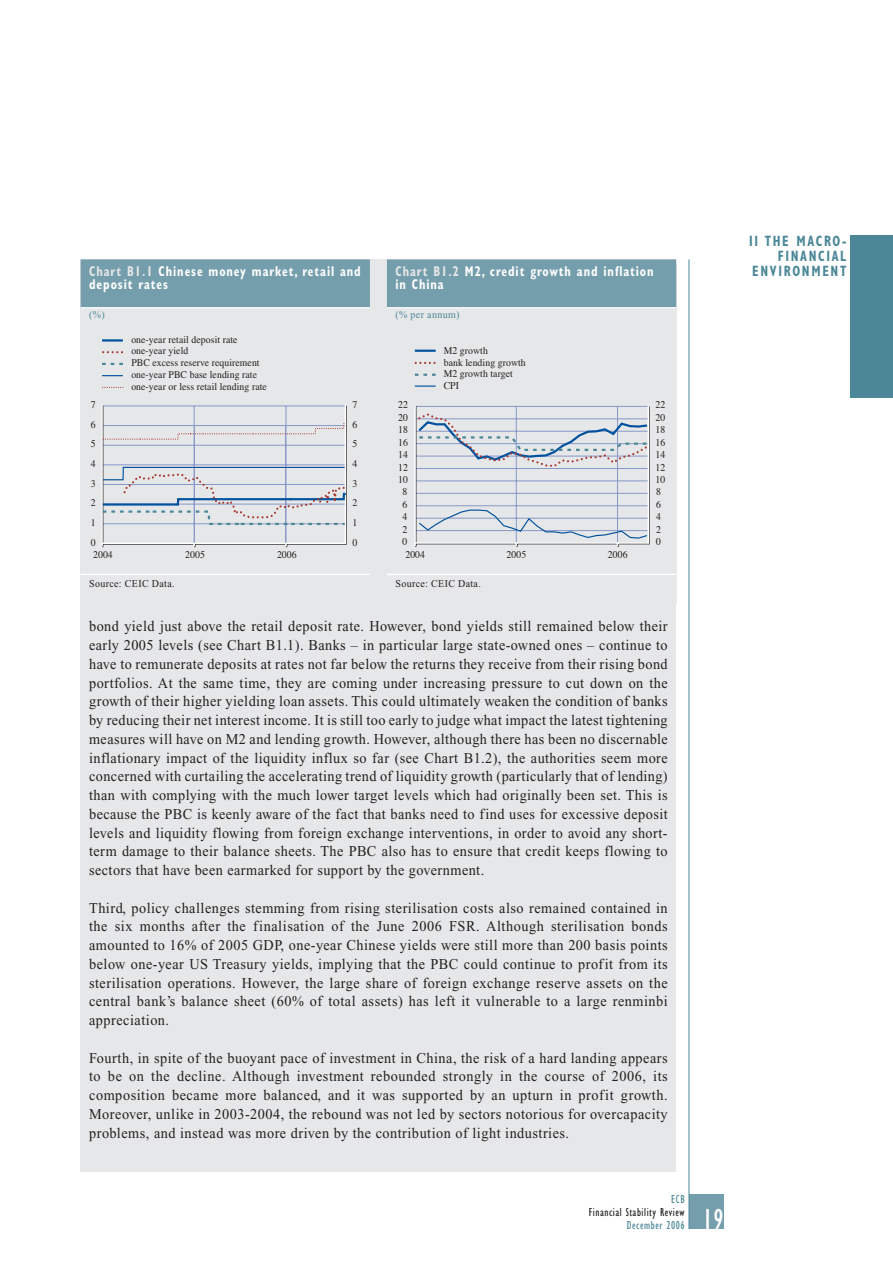
<style>
.page{position:relative;width:893px;height:1263px;background:#fff}
.page>*{position:absolute;margin:0;border:0;box-sizing:border-box;transform-origin:0 0}
.t1{font:condensed 30px "Gill Sans";color:#fff;scale:.95 1}
.t2{font:15px/18.8px "Times New Roman";letter-spacing:.035em;color:#231f20;text-align:justify;scale:.95 1}
.t3{font:700 condensed 15px/15px "Gill Sans";letter-spacing:.13em;color:#4b8797;text-align:right;scale:.85 1}
.t4{font:700 condensed 14.25px/13.5px "Gill Sans";letter-spacing:.075em;color:#fff;scale:.85 1}
.t5{font:condensed 12px "Gill Sans";letter-spacing:.05em;color:#231f20;scale:.95 1}
.t6{font:condensed 12px "Gill Sans";letter-spacing:.05em;color:#4b8797;scale:.95 1}
.t7{font:10.5px "Times New Roman";letter-spacing:.035em;color:#231f20;scale:.95 1}
.t8{font:10.5px "Times New Roman";letter-spacing:.035em;color:#4b8797;scale:.95 1}
.t9{font:10.35px/11.7px "Times";letter-spacing:.005em;color:#231f20;scale:.95 1}
.t10{font:10.2px/11.7px "Times";letter-spacing:.005em;color:#231f20;scale:.95 1}
.s1{color:#e6e7e8}
</style>
<div class="page">
<div style="left:689px;top:1195px;width:34px;height:34px;background:#759eac"></div>
<hr style="left:688px;top:259px;width:1px;height:970px;background:#4b8797">
<div style="left:850px;top:235px;width:42px;height:162px;background:#4b8797"></div>
<div style="left:81px;top:259px;width:595px;height:913px;background:#e6e7e8"></div>
<div style="left:81px;top:259px;width:289px;height:49px;background:#759eac"></div>
<hr style="left:81px;top:307px;width:289px;height:2px;background:#fff">
<div style="left:387px;top:259px;width:289px;height:49px;background:#759eac"></div>
<hr style="left:387px;top:307px;width:289px;height:2px;background:#fff">
<hr style="left:81px;top:574px;width:289px;height:1px;background:#fff">
<hr style="left:387px;top:574px;width:289px;height:1px;background:#fff">
<hr style="left:286px;top:406px;width:1px;height:137px;background:#8898c9">
<hr style="left:194px;top:406px;width:1px;height:137px;background:#8898c9">
<hr style="left:102px;top:406px;width:243px;height:1px;background:#8898c9">
<hr style="left:345px;top:406px;width:2px;height:138px;background:#231f20">
<svg style="left:103px;top:351px;width:20px;height:2px"></svg>
<hr style="left:101px;top:406px;width:2px;height:137px;background:#fff">
<hr style="left:344px;top:406px;width:2px;height:137px;background:#fff">
<svg style="left:101px;top:422px;width:246px;height:126px"></svg>
<hr style="left:102px;top:339px;width:21px;height:3px;background:#00529f">
<svg style="left:102px;top:363px;width:21px;height:2px"></svg>
<svg style="left:102px;top:375px;width:21px;height:1px"></svg>
<svg style="left:103px;top:387px;width:20px;height:1px"></svg>
<hr style="left:516px;top:406px;width:1px;height:137px;background:#8898c9">
<hr style="left:617px;top:406px;width:1px;height:137px;background:#8898c9">
<hr style="left:415px;top:406px;width:233px;height:1px;background:#8898c9">
<hr style="left:415px;top:468px;width:233px;height:1px;background:#8898c9">
<hr style="left:415px;top:481px;width:233px;height:1px;background:#8898c9">
<hr style="left:415px;top:493px;width:233px;height:1px;background:#8898c9">
<hr style="left:415px;top:506px;width:233px;height:1px;background:#8898c9">
<hr style="left:648px;top:407px;width:1px;height:137px;background:#231f20">
<svg style="left:415px;top:362px;width:21px;height:2px"></svg>
<hr style="left:415px;top:350px;width:20px;height:2px;background:#00529f">
<svg style="left:415px;top:374px;width:20px;height:2px"></svg>
<svg style="left:415px;top:386px;width:20px;height:1px"></svg>
<hr style="left:414px;top:406px;width:2px;height:137px;background:#fff">
<hr style="left:647px;top:406px;width:2px;height:137px;background:#fff">
<svg style="left:416px;top:412px;width:234px;height:56px"></svg>
<svg style="left:414px;top:509px;width:234px;height:38px"></svg>
<p class="t4" style="left:89px;top:266px;width:321px"><span class="s1">Chart B1.1</span> Chinese money market, retail and deposit rates</p>
<p class="t8" style="left:89px;top:310px;width:18px">(%)</p>
<p class="t4" style="left:395px;top:266px;width:305px"><span class="s1">Chart B1.2</span> M2, credit growth and inflation in China</p>
<p class="t8" style="left:395px;top:310px;width:69px">(% per annum)</p>
<p class="t10" style="left:131px;top:334px;width:144px">one-year retail deposit rate one-year yield<br>PBC excess reserve requirement one-year PBC base lending rate one-year or less retail lending rate</p>
<p class="t9" style="left:443px;top:345px;width:88px">M2 growth<br>bank lending growth<br>M2 growth target<br>CPI</p>
<p class="t10" style="left:91px;top:400px;width:7px">7</p>
<p class="t10" style="left:352px;top:400px;width:7px">7</p>
<p class="t9" style="left:398px;top:400px;width:12px">22</p>
<p class="t9" style="left:655px;top:400px;width:12px">22</p>
<p class="t10" style="left:91px;top:419px;width:7px">6</p>
<p class="t10" style="left:352px;top:419px;width:7px">6</p>
<p class="t9" style="left:398px;top:412px;width:12px">20</p>
<p class="t9" style="left:398px;top:425px;width:12px">18</p>
<p class="t9" style="left:655px;top:412px;width:12px">20</p>
<p class="t9" style="left:655px;top:425px;width:12px">18</p>
<p class="t10" style="left:91px;top:439px;width:7px">5</p>
<p class="t10" style="left:352px;top:439px;width:7px">5</p>
<p class="t9" style="left:398px;top:437px;width:12px">16</p>
<p class="t9" style="left:655px;top:437px;width:12px">16</p>
<p class="t9" style="left:398px;top:450px;width:12px">14</p>
<p class="t9" style="left:655px;top:450px;width:12px">14</p>
<p class="t10" style="left:91px;top:459px;width:7px">4</p>
<p class="t10" style="left:352px;top:459px;width:7px">4</p>
<p class="t9" style="left:398px;top:462px;width:12px">12</p>
<p class="t9" style="left:655px;top:462px;width:12px">12</p>
<p class="t10" style="left:91px;top:478px;width:7px">3</p>
<p class="t10" style="left:352px;top:478px;width:7px">3</p>
<p class="t9" style="left:398px;top:474px;width:12px">10</p>
<p class="t9" style="left:402px;top:487px;width:7px">8</p>
<p class="t9" style="left:655px;top:474px;width:12px">10</p>
<p class="t9" style="left:656px;top:487px;width:7px">8</p>
<p class="t10" style="left:91px;top:498px;width:7px">2</p>
<p class="t10" style="left:352px;top:498px;width:7px">2</p>
<p class="t9" style="left:402px;top:499px;width:7px">6</p>
<p class="t9" style="left:656px;top:499px;width:7px">6</p>
<p class="t10" style="left:91px;top:518px;width:7px">1</p>
<p class="t10" style="left:352px;top:518px;width:7px">1</p>
<p class="t9" style="left:402px;top:512px;width:7px">4</p>
<p class="t9" style="left:402px;top:524px;width:7px">2</p>
<p class="t9" style="left:656px;top:512px;width:7px">4</p>
<p class="t9" style="left:656px;top:524px;width:7px">2</p>
<p class="t10" style="left:91px;top:537px;width:7px">0</p>
<p class="t10" style="left:352px;top:537px;width:7px">0</p>
<p class="t9" style="left:402px;top:537px;width:7px">0</p>
<p class="t9" style="left:656px;top:537px;width:7px">0</p>
<p class="t10" style="left:93px;top:549px;width:22px">2004</p>
<p class="t10" style="left:185px;top:549px;width:22px">2005</p>
<p class="t10" style="left:277px;top:549px;width:22px">2006</p>
<p class="t9" style="left:405px;top:549px;width:22px">2004</p>
<p class="t9" style="left:506px;top:549px;width:22px">2005</p>
<p class="t9" style="left:607px;top:549px;width:22px">2006</p>
<p class="t7" style="left:89px;top:580px;width:91px">Source: CEIC Data.</p>
<p class="t7" style="left:395px;top:580px;width:91px">Source: CEIC Data.</p>
<p class="t2" style="left:89px;top:618px;width:610px">bond yield just above the retail deposit rate. However, bond yields still remained below their early 2005 levels (see Chart B1.1). Banks – in particular large state-owned ones – continue to have to remunerate deposits at rates not far below the returns they receive from their rising bond portfolios. At the same time, they are coming under increasing pressure to cut down on the growth of their higher yielding loan assets. This could ultimately weaken the condition of banks by reducing their net interest income. It is still too early to judge what impact the latest tightening measures will have on M2 and lending growth. However, although there has been no discernable inflationary impact of the liquidity influx so far (see Chart B1.2), the authorities seem more concerned with curtailing the accelerating trend of liquidity growth (particularly that of lending) than with complying with the much lower target levels which had originally been set. This is because the PBC is keenly aware of the fact that banks need to find uses for excessive deposit levels and liquidity flowing from foreign exchange interventions, in order to avoid any short&shy;term damage to their balance sheets. The PBC also has to ensure that credit keeps flowing to sectors that have been earmarked for support by the government.</p>
<p class="t2" style="left:89px;top:900px;width:610px">Third, policy challenges stemming from rising sterilisation costs also remained contained in the six months after the finalisation of the June 2006 FSR. Although sterilisation bonds amounted to 16% of 2005 GDP, one-year Chinese yields were still more than 200 basis points below one-year US Treasury yields, implying that the PBC could continue to profit from its sterilisation operations. However, the large share of foreign exchange reserve assets on the central bank’s balance sheet (60% of total assets) has left it vulnerable to a large renminbi appreciation.</p>
<p class="t2" style="left:89px;top:1050px;width:610px">Fourth, in spite of the buoyant pace of investment in China, the risk of a hard landing appears to be on the decline. Although investment rebounded strongly in the course of 2006, its composition became more balanced, and it was supported by an upturn in profit growth.<br>Moreover, unlike in 2003-2004, the rebound was not led by sectors notorious for overcapacity problems, and instead was more driven by the contribution of light industries.</p>
<p class="t6" style="left:671px;top:1195px;width:16px">ECB</p>
<p class="t5" style="left:589px;top:1208px;width:102px">Financial Stability Review</p>
<p class="t6" style="left:626px;top:1221px;width:62px">December 2006</p>
<h1 class="t1" style="left:702px;top:1208px;width:23px">19</h1>
<p class="t3" style="left:749px;top:235px;width:116px">II THE MACRO-<br>FINANCIAL<br>ENVIRONMENT</p>
</div>
